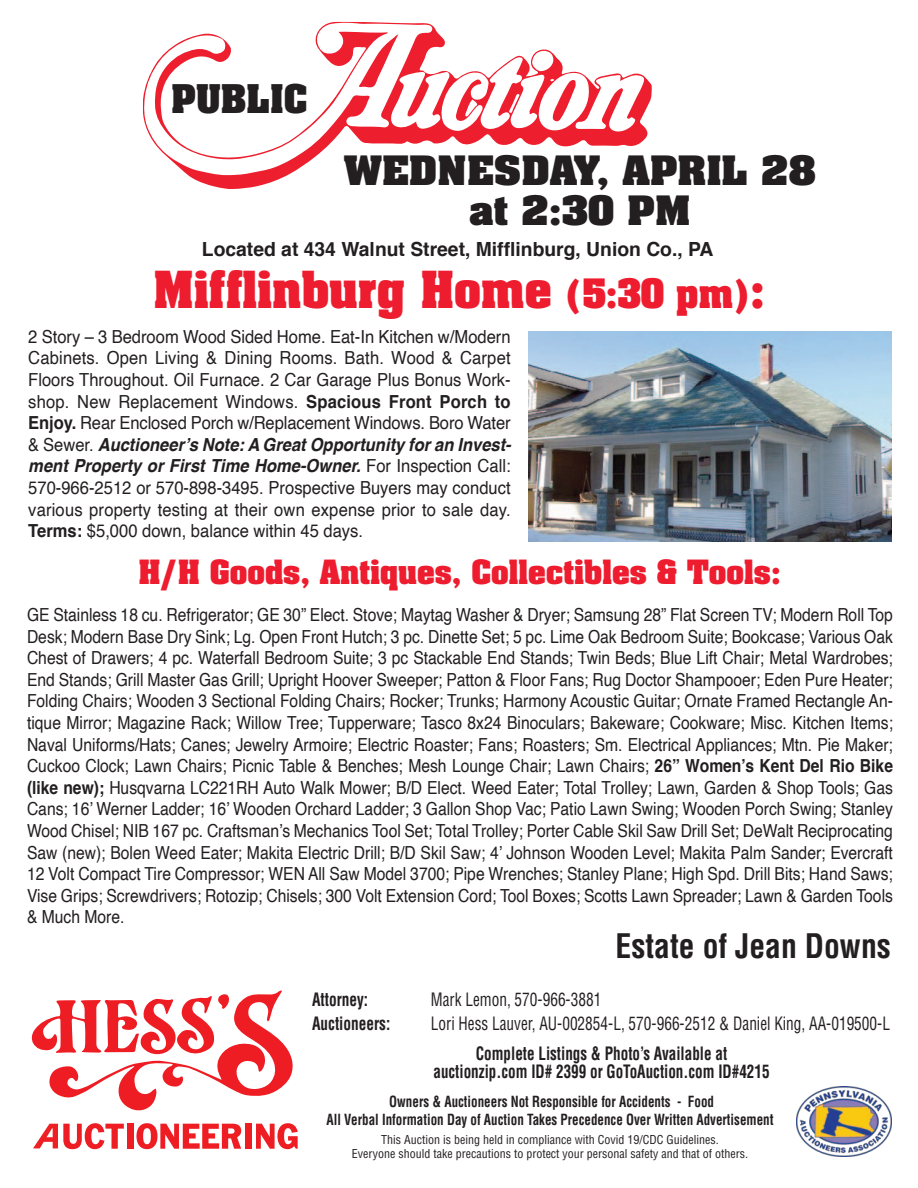
<style>
.page{position:relative;width:918px;height:1188px;background:#fff}
.page>*{position:absolute;margin:0;border:0;box-sizing:border-box;transform-origin:0 0}
.t1{font:700 43.5px "Aachen";color:#ed1c2e}
.t2{font:700 34.5px/39.6px "Aachen";color:#231f20;text-align:center;scale:1.11 1}
.t3{font:700 33.75px "Aachen";color:#231f20}
.t4{font:700 condensed 33px "Helvetica";color:#231f20;scale:.96 1}
.t5{font:700 28.5px "Aachen";color:#ed1c2e}
.t6{font:700 19.5px "Helvetica";color:#231f20}
.t7{font:18px/21.6px "Helvetica";color:#231f20;text-align:justify;scale:.87 1}
.t8{font:18px/21.6px "Helvetica";color:#231f20;text-align:justify;scale:.92 1}
.t9{font:condensed 18px "Helvetica";color:#231f20;scale:.85 1}
.t10{font:700 condensed 18px/18.3px "Helvetica";color:#231f20;text-align:center;scale:.84 1}
.t11{font:700 condensed 18px "Helvetica";color:#231f20;scale:.85 1}
.t12{font:700 condensed 15px/18px "Helvetica";color:#231f20;text-align:center;scale:.87 1}
.t13{font:condensed 12px/14.4px "Helvetica";color:#231f20;text-align:center}
.s1{font-size:34.5px}
.s2{font-weight:700}
.s3{font-weight:700;font-style:italic}
</style>
<div class="page">
<svg style="left:143px;top:26px;width:509px;height:163px"></svg>
<svg style="left:144px;top:22px;width:289px;height:153px"></svg>
<svg style="left:356px;top:35px;width:289px;height:98px"></svg>
<img style="left:796px;top:1086px;width:96px;height:71px">
<svg style="left:32px;top:990px;width:261px;height:120px"></svg>
<svg style="left:33px;top:1123px;width:91px;height:26px"></svg>
<div style="left:127px;top:1124px;width:6px;height:25px;background:#ee1d23"></div>
<svg style="left:136px;top:1123px;width:105px;height:26px"></svg>
<div style="left:245px;top:1124px;width:6px;height:25px;background:#ee1d23"></div>
<svg style="left:256px;top:1123px;width:42px;height:26px"></svg>
<img style="left:529px;top:332px;width:363px;height:209px">
<h3 class="t3" style="left:171px;top:84px;width:138px">PUBLIC</h3>
<h2 class="t2" style="left:344px;top:154px;width:427px">WEDNESDAY, APRIL 28 at 2:30 PM</h2>
<p class="t6" style="left:202px;top:241px;width:513px">Located at 434 Walnut Street, Mifflinburg, Union Co., PA</p>
<h1 class="t1" style="left:153px;top:270px;width:613px">Mifflinburg Home <span class="s1">(5:30 pm)</span>:</h1>
<p class="t8" style="left:28px;top:327px;width:527px">2 Story – 3 Bedroom Wood Sided Home. Eat-In Kitchen w/Modern Cabinets. Open Living &amp; Dining Rooms. Bath. Wood &amp; Carpet Floors Throughout. Oil Furnace. 2 Car Garage Plus Bonus Work&shy;shop. New Replacement Windows. <span class="s2">Spacious Front Porch to Enjoy.</span> Rear Enclosed Porch w/Replacement Windows. Boro Water &amp; Sewer. <span class="s3">Auctioneer’s Note: A Great Opportunity for an Invest&shy;ment Property or First Time Home-Owner.</span> For Inspection Call:<br>570-966-2512 or 570-898-3495. Prospective Buyers may conduct various property testing at their own expense prior to sale day.<br><span class="s2">Terms:</span> $5,000 down, balance within 45 days.</p>
<h3 class="t5" style="left:139px;top:559px;width:644px">H/H Goods, Antiques, Collectibles &amp; Tools:</h3>
<p class="t7" style="left:27px;top:605px;width:997px">GE Stainless 18 cu. Refrigerator; GE 30” Elect. Stove; Maytag Washer &amp; Dryer; Samsung 28” Flat Screen TV; Modern Roll Top Desk; Modern Base Dry Sink; Lg. Open Front Hutch; 3 pc. Dinette Set; 5 pc. Lime Oak Bedroom Suite; Bookcase; Various Oak Chest of Drawers; 4 pc. Waterfall Bedroom Suite; 3 pc Stackable End Stands; Twin Beds; Blue Lift Chair; Metal Wardrobes; End Stands; Grill Master Gas Grill; Upright Hoover Sweeper; Patton &amp; Floor Fans; Rug Doctor Shampooer; Eden Pure Heater; Folding Chairs; Wooden 3 Sectional Folding Chairs; Rocker; Trunks; Harmony Acoustic Guitar; Ornate Framed Rectangle An&shy;tique Mirror; Magazine Rack; Willow Tree; Tupperware; Tasco 8x24 Binoculars; Bakeware; Cookware; Misc. Kitchen Items; Naval Uniforms/Hats; Canes; Jewelry Armoire; Electric Roaster; Fans; Roasters; Sm. Electrical Appliances; Mtn. Pie Maker; Cuckoo Clock; Lawn Chairs; Picnic Table &amp; Benches; Mesh Lounge Chair; Lawn Chairs; <span class="s2">26” Women’s Kent Del Rio Bike (like new);</span> Husqvarna LC221RH Auto Walk Mower; B/D Elect. Weed Eater; Total Trolley; Lawn, Garden &amp; Shop Tools; Gas Cans; 16’ Werner Ladder; 16’ Wooden Orchard Ladder; 3 Gallon Shop Vac; Patio Lawn Swing; Wooden Porch Swing; Stanley Wood Chisel; NIB 167 pc. Craftsman’s Mechanics Tool Set; Total Trolley; Porter Cable Skil Saw Drill Set; DeWalt Reciprocating Saw (new); Bolen Weed Eater; Makita Electric Drill; B/D Skil Saw; 4’ Johnson Wooden Level; Makita Palm Sander; Evercraft 12 Volt Compact Tire Compressor; WEN All Saw Model 3700; Pipe Wrenches; Stanley Plane; High Spd. Drill Bits; Hand Saws; Vise Grips; Screwdrivers; Rotozip; Chisels; 300 Volt Extension Cord; Tool Boxes; Scotts Lawn Spreader; Lawn &amp; Garden Tools &amp; Much More.</p>
<h3 class="t4" style="left:616px;top:933px;width:288px">Estate of Jean Downs</h3>
<p class="t11" style="left:312px;top:993px;width:68px">Attorney:</p>
<p class="t9" style="left:431px;top:993px;width:202px">Mark Lemon, 570-966-3881</p>
<p class="t11" style="left:312px;top:1016px;width:93px">Auctioneers:</p>
<p class="t9" style="left:431px;top:1016px;width:542px">Lori Hess Lauver, AU-002854-L, 570-966-2512 &amp; Daniel King, AA-019500-L</p>
<p class="t10" style="left:433px;top:1046px;width:402px">Complete Listings &amp; Photo’s Available at auctionzip.com ID# 2399 or GoToAuction.com ID#4215</p>
<p class="t12" style="left:327px;top:1094px;width:515px">Owners &amp; Auctioneers Not Responsible for Accidents - Food<br>All Verbal Information Day of Auction Takes Precedence Over Written Advertisement</p>
<p class="t13" style="left:352px;top:1133px;width:398px">This Auction is being held in compliance with Covid 19/CDC Guidelines.<br>Everyone should take precautions to protect your personal safety and that of others.</p>
</div>
